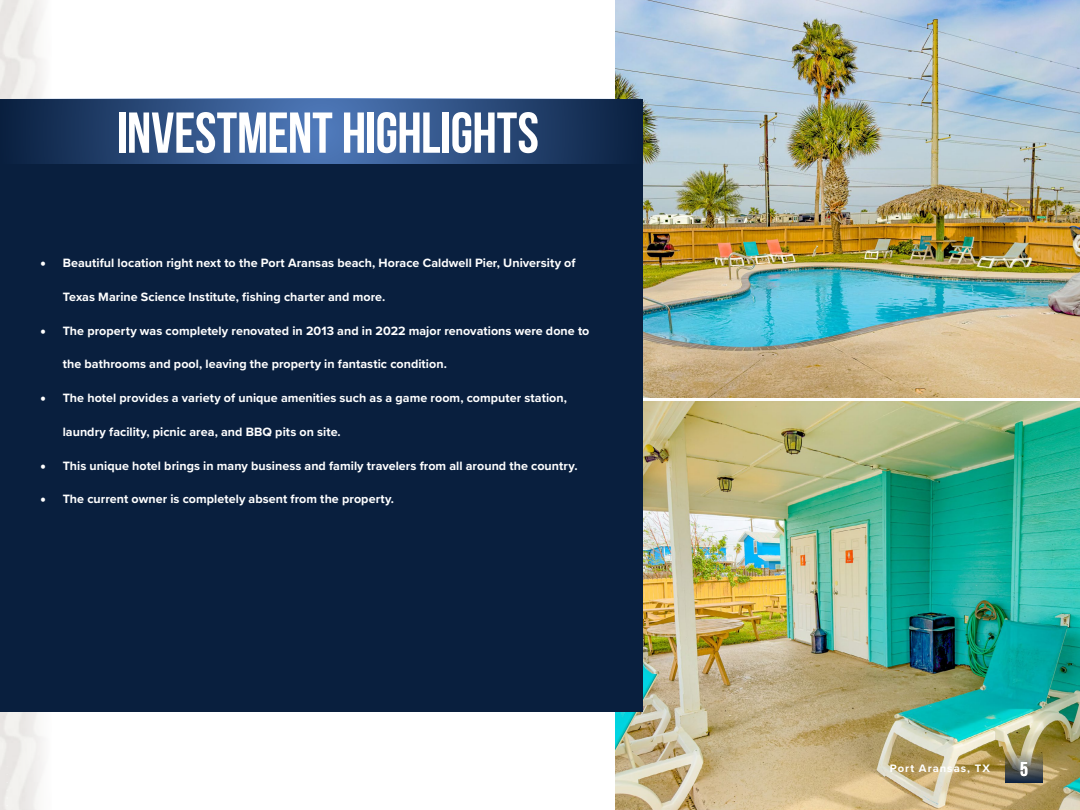
<style>
.page{position:relative;width:1080px;height:810px;background:#fff}
.page>*{position:absolute;margin:0;border:0;box-sizing:border-box;transform-origin:0 0}
.t1{font:700 57.5px "Bebas Neue";letter-spacing:-.01em;color:#fff}
.t2{font:700 20px "Bebas Neue";color:#fff}
.t3{font:700 12.5px "Proxima Nova";letter-spacing:.005em;color:#fff}
.t4{font:700 11.25px "Proxima Nova";letter-spacing:.09em;color:#fff}
.s1{font-family:"Minion Pro";font-size:15px}
</style>
<div class="page">
<img style="left:0;top:0;width:52px;height:810px">
<img style="left:615px;top:402px;width:465px;height:408px">
<img style="left:615px;top:0;width:465px;height:397px">
<img style="left:0;top:741px;width:11px;height:69px">
<div style="left:0;top:99px;width:643px;height:612px;background:#091f3e"></div>
<svg style="left:26px;top:99px;width:592px;height:65px;background:#2f5082"></svg>
<svg style="left:1005px;top:751px;width:38px;height:32px"></svg>
<h1 class="t1" style="left:117px;top:101px;width:424px">INVESTMENT HIGHLIGHTS</h1>
<p class="t3" style="left:40px;top:254px;width:537px"><span class="s1">•</span> Beautiful location right next to the Port Aransas beach, Horace Caldwell Pier, University of</p>
<p class="t3" style="left:63px;top:287px;width:324px">Texas Marine Science Institute, fishing charter and more.</p>
<p class="t3" style="left:40px;top:321px;width:551px"><span class="s1">•</span> The property was completely renovated in 2013 and in 2022 major renovations were done to</p>
<p class="t3" style="left:63px;top:355px;width:386px">the bathrooms and pool, leaving the property in fantastic condition.</p>
<p class="t3" style="left:40px;top:389px;width:528px"><span class="s1">•</span> The hotel provides a variety of unique amenities such as a game room, computer station,</p>
<p class="t3" style="left:63px;top:422px;width:280px">laundry facility, picnic area, and BBQ pits on site.</p>
<p class="t3" style="left:40px;top:456px;width:539px"><span class="s1">•</span> This unique hotel brings in many business and family travelers from all around the country.</p>
<p class="t3" style="left:40px;top:490px;width:355px"><span class="s1">•</span> The current owner is completely absent from the property.</p>
<p class="t4" style="left:890px;top:760px;width:102px">Port Aransas, TX</p>
<h2 class="t2" style="left:1020px;top:758px;width:9px">5</h2>
</div>
